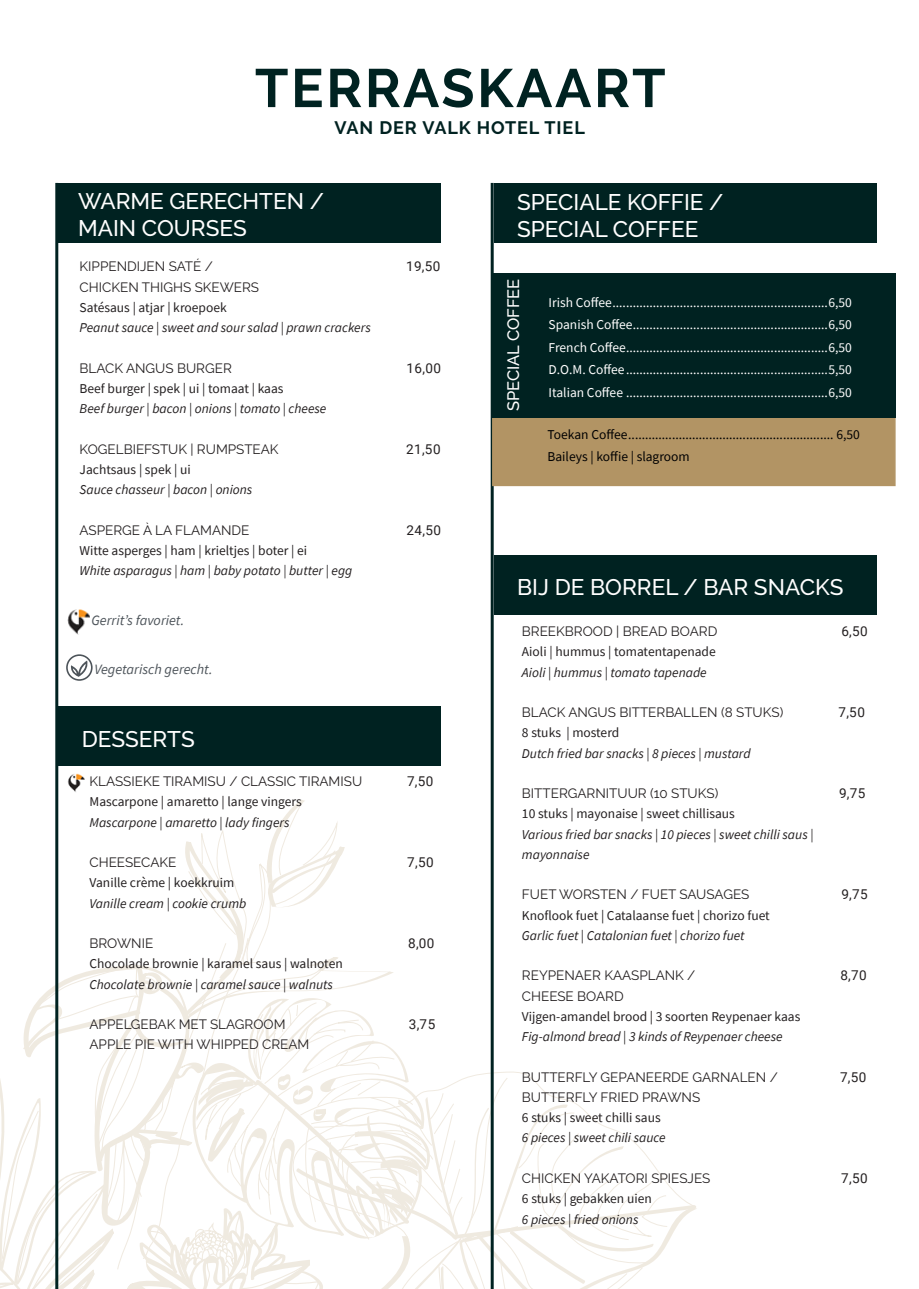
<style>
.page{position:relative;width:919px;height:1289px;background:#fff}
.page>*{position:absolute;margin:0;border:0;box-sizing:border-box;transform-origin:0 0}
.t1{font:700 54px "Raleway";letter-spacing:.05em;color:#002221}
.KOP{font:500 22.5px "Raleway";color:#fff}
.t2{font:700 18px "Raleway";letter-spacing:.05em;color:#002221}
.Kop{font:500 16.5px "Raleway";color:#fff}
.t3{font:italic 14.25px "Source Sans Pro";color:#4d545a}
.t4{font:italic 13.5px "Source Sans Pro";color:#231f20}
.t5{font:13.5px "Source Sans Pro";color:#231f20}
.t6{font:13.5px "Raleway";color:#231f20}
.body{font:13.5px "Source Sans Pro";color:#fff}
.body-2{font:13.5px "Source Sans Pro";color:#000001}
.t7{font:13.5px "Roboto";letter-spacing:.035em;color:#231f20}
</style>
<div class="page">
<svg style="left:0;top:799px;width:697px;height:489px"></svg>
<hr style="left:55px;top:183px;width:3px;height:1105px;background:#002221">
<hr style="left:490px;top:183px;width:3px;height:1105px;background:#002221">
<div style="left:58px;top:183px;width:383px;height:59px;background:#002221"></div>
<svg style="left:66px;top:654px;width:27px;height:26px"></svg>
<img style="left:67px;top:609px;width:23px;height:25px">
<div style="left:493px;top:183px;width:383px;height:59px;background:#002221"></div>
<div style="left:493px;top:555px;width:383px;height:59px;background:#002221"></div>
<div style="left:58px;top:706px;width:383px;height:59px;background:#002221"></div>
<img style="left:67px;top:773px;width:18px;height:19px">
<div style="left:492px;top:415px;width:403px;height:71px;background:#b29464"></div>
<div style="left:492px;top:273px;width:403px;height:145px;background:#002221"></div>
<p class="t1" style="left:255px;top:57px;width:412px">TERRASKAART</p>
<p class="t2" style="left:334px;top:118px;width:252px">VAN DER VALK HOTEL TIEL</p>
<p class="KOP" style="left:78px;top:188px;width:247px">WARME GERECHTEN /</p>
<p class="KOP" style="left:78px;top:215px;width:170px">MAIN COURSES</p>
<p class="t6" style="left:80px;top:259px;width:135px">KIPPENDIJEN SATÉ /</p>
<p class="t7" style="left:406px;top:257px;width:36px">19,50</p>
<p class="t6" style="left:80px;top:279px;width:181px">CHICKEN THIGHS SKEWERS</p>
<p class="t5" style="left:80px;top:299px;width:149px">Satésaus | atjar | kroepoek</p>
<p class="t4" style="left:80px;top:319px;width:292px">Peanut sauce | sweet and sour salad | prawn crackers</p>
<p class="t6" style="left:80px;top:360px;width:154px">BLACK ANGUS BURGER</p>
<p class="t7" style="left:406px;top:358px;width:36px">16,00</p>
<p class="t5" style="left:80px;top:380px;width:205px">Beef burger | spek | ui | tomaat | kaas</p>
<p class="t4" style="left:80px;top:400px;width:248px">Beef burger | bacon | onions | tomato | cheese</p>
<p class="t6" style="left:80px;top:441px;width:200px">KOGELBIEFSTUK | RUMPSTEAK</p>
<p class="t7" style="left:406px;top:439px;width:36px">21,50</p>
<p class="t5" style="left:80px;top:461px;width:113px">Jachtsaus | spek | ui</p>
<p class="t4" style="left:80px;top:481px;width:174px">Sauce chasseur | bacon | onions</p>
<p class="t6" style="left:80px;top:522px;width:171px">ASPERGE À LA FLAMANDE</p>
<p class="t7" style="left:406px;top:520px;width:36px">24,50</p>
<p class="t5" style="left:80px;top:542px;width:229px">Witte asperges | ham | krieltjes | boter | ei</p>
<p class="t4" style="left:80px;top:562px;width:274px">White asparagus | ham | baby potato | butter | egg</p>
<p class="t3" style="left:91px;top:611px;width:94px">Gerrit’s favoriet.</p>
<p class="t3" style="left:94px;top:659px;width:120px">Vegetarisch gerecht.</p>
<p class="KOP" style="left:82px;top:725px;width:114px">DESSERTS</p>
<p class="t6" style="left:89px;top:773px;width:274px">KLASSIEKE TIRAMISU / CLASSIC TIRAMISU</p>
<p class="t7" style="left:407px;top:771px;width:28px">7,50</p>
<p class="t5" style="left:89px;top:793px;width:214px">Mascarpone | amaretto | lange vingers</p>
<p class="t4" style="left:89px;top:813px;width:201px">Mascarpone | amaretto | lady fingers</p>
<p class="t6" style="left:89px;top:854px;width:88px">CHEESECAKE</p>
<p class="t7" style="left:407px;top:852px;width:28px">7,50</p>
<p class="t5" style="left:89px;top:874px;width:146px">Vanille crème | koekkruim</p>
<p class="t4" style="left:89px;top:894px;width:158px">Vanille cream | cookie crumb</p>
<p class="t6" style="left:89px;top:935px;width:65px">BROWNIE</p>
<p class="t7" style="left:408px;top:933px;width:28px">8,00</p>
<p class="t5" style="left:89px;top:955px;width:255px">Chocolade brownie | karamel saus | walnoten</p>
<p class="t4" style="left:89px;top:975px;width:245px">Chocolate brownie | caramel sauce | walnuts</p>
<p class="t6" style="left:89px;top:1016px;width:197px">APPELGEBAK MET SLAGROOM</p>
<p class="t7" style="left:409px;top:1014px;width:28px">3,75</p>
<p class="t6" style="left:89px;top:1036px;width:221px">APPLE PIE WITH WHIPPED CREAM</p>
<p class="KOP" style="left:517px;top:189px;width:208px">SPECIALE KOFFIE /</p>
<p class="KOP" style="left:517px;top:216px;width:183px">SPECIAL COFFEE</p>
<p class="Kop" style="left:504px;top:411px;width:134px;rotate:-90deg">SPECIAL COFFEE</p>
<p class="body" style="left:548px;top:294px;width:305px">Irish Coffee................................................................6,50</p>
<p class="body" style="left:548px;top:316px;width:305px">Spanish Coffee..........................................................6,50</p>
<p class="body" style="left:548px;top:339px;width:305px">French Coffee............................................................6,50</p>
<p class="body" style="left:548px;top:361px;width:305px">D.O.M. Coffee............................................................5,50</p>
<p class="body" style="left:548px;top:384px;width:305px">Italian Coffee ............................................................6,50</p>
<p class="body-2" style="left:547px;top:425px;width:314px">Toekan Coffee............................................................. 6,50</p>
<p class="body-2" style="left:547px;top:448px;width:144px">Baileys | koffie | slagroom</p>
<p class="KOP" style="left:517px;top:574px;width:328px">BIJ DE BORREL / BAR SNACKS</p>
<p class="t6" style="left:522px;top:623px;width:197px">BREEKBROOD | BREAD BOARD</p>
<p class="t7" style="left:841px;top:621px;width:28px">6,50</p>
<p class="t5" style="left:522px;top:643px;width:195px">Aioli | hummus | tomatentapenade</p>
<p class="t4" style="left:522px;top:663px;width:186px">Aioli | hummus | tomato tapenade</p>
<p class="t6" style="left:522px;top:704px;width:263px">BLACK ANGUS BITTERBALLEN (8 STUKS)</p>
<p class="t7" style="left:838px;top:702px;width:28px">7,50</p>
<p class="t5" style="left:522px;top:724px;width:99px">8 stuks | mosterd</p>
<p class="t4" style="left:522px;top:744px;width:230px">Dutch fried bar snacks | 8 pieces | mustard</p>
<p class="t6" style="left:522px;top:785px;width:198px">BITTERGARNITUUR (10 STUKS)</p>
<p class="t7" style="left:839px;top:783px;width:28px">9,75</p>
<p class="t5" style="left:522px;top:805px;width:214px">10 stuks | mayonaise | sweet chillisaus</p>
<p class="t4" style="left:522px;top:825px;width:293px">Various fried bar snacks | 10 pieces | sweet chilli saus |</p>
<p class="t4" style="left:522px;top:845px;width:69px">mayonnaise</p>
<p class="t6" style="left:522px;top:886px;width:229px">FUET WORSTEN / FUET SAUSAGES</p>
<p class="t7" style="left:841px;top:885px;width:28px">9,75</p>
<p class="t5" style="left:522px;top:906px;width:249px">Knoflook fuet | Catalaanse fuet | chorizo fuet</p>
<p class="t4" style="left:522px;top:926px;width:224px">Garlic fuet | Catalonian fuet | chorizo fuet</p>
<p class="t6" style="left:522px;top:967px;width:175px">REYPENAER KAASPLANK /</p>
<p class="t7" style="left:840px;top:966px;width:28px">8,70</p>
<p class="t6" style="left:522px;top:988px;width:103px">CHEESE BOARD</p>
<p class="t5" style="left:522px;top:1007px;width:280px">Vijgen-amandel brood | 3 soorten Reypenaer kaas</p>
<p class="t4" style="left:522px;top:1028px;width:262px">Fig-almond bread | 3 kinds of Reypenaer cheese</p>
<p class="t6" style="left:522px;top:1069px;width:257px">BUTTERFLY GEPANEERDE GARNALEN /</p>
<p class="t7" style="left:840px;top:1067px;width:28px">7,50</p>
<p class="t6" style="left:522px;top:1089px;width:180px">BUTTERFLY FRIED PRAWNS</p>
<p class="t5" style="left:522px;top:1109px;width:140px">6 stuks | sweet chilli saus</p>
<p class="t4" style="left:522px;top:1129px;width:145px">6 pieces | sweet chili sauce</p>
<p class="t6" style="left:522px;top:1170px;width:190px">CHICKEN YAKATORI SPIESJES</p>
<p class="t7" style="left:841px;top:1168px;width:28px">7,50</p>
<p class="t5" style="left:522px;top:1190px;width:131px">6 stuks | gebakken uien</p>
<p class="t4" style="left:522px;top:1210px;width:118px">6 pieces | fried onions</p>
</div>
